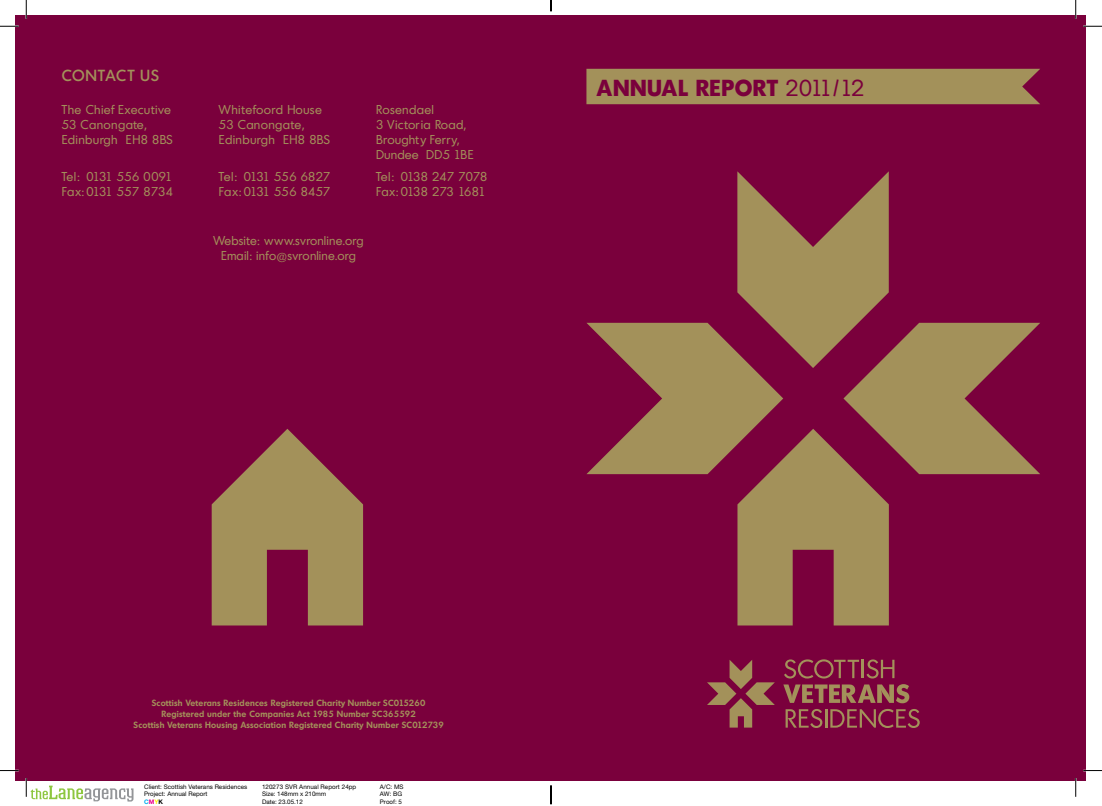
<style>
.page{position:relative;width:1102px;height:806px;background:#fff}
.page>*{position:absolute;margin:0;border:0;box-sizing:border-box;transform-origin:0 0}
.t1{font:700 22.5px "Montreal";letter-spacing:.025em;color:#7a003c}
.t2{font:500 15.62px "Montreal";letter-spacing:.05em;color:#a3915a}
.t3{font:12.5px/15px "Montreal";letter-spacing:.025em;color:#a3915a}
.t4{font:12.5px/15px "Montreal";letter-spacing:.005em;color:#a3915a}
.t5{font:600 8.75px/11.2px "Montreal";letter-spacing:.025em;color:#a3915a;text-align:center}
.t6{font:6.25px/7.5px "Helvetica Neue";color:#000}
.s1{font-weight:400}
.s2{font-weight:700;color:#00aeef}
.s3{font-weight:700;color:#ec008c}
.s4{font-weight:700;color:#fff200}
.s5{font-weight:700}
</style>
<div class="page">
<div style="left:16px;top:16px;width:1070px;height:765px;background:#7a003c"></div>
<div style="left:586px;top:69px;width:454px;height:35px;background:#a3915a"></div>
<svg style="left:586px;top:171px;width:454px;height:454px"></svg>
<svg style="left:707px;top:660px;width:67px;height:67px"></svg>
<svg style="left:784px;top:659px;width:75px;height:19px"></svg>
<hr style="left:861px;top:660px;width:3px;height:18px;background:#a3915a">
<svg style="left:866px;top:659px;width:28px;height:19px"></svg>
<svg style="left:783px;top:684px;width:126px;height:19px"></svg>
<svg style="left:785px;top:709px;width:134px;height:19px"></svg>
<svg style="left:212px;top:429px;width:151px;height:196px"></svg>
<svg style="left:0;top:25px;width:19px;height:2px"></svg>
<svg style="left:1083px;top:25px;width:18px;height:2px"></svg>
<svg style="left:0;top:770px;width:19px;height:1px"></svg>
<svg style="left:1083px;top:770px;width:18px;height:1px"></svg>
<svg style="left:25px;top:0;width:2px;height:19px"></svg>
<svg style="left:25px;top:778px;width:108px;height:23px"></svg>
<svg style="left:1074px;top:0;width:2px;height:19px"></svg>
<svg style="left:1074px;top:778px;width:2px;height:19px"></svg>
<svg style="left:550px;top:785px;width:1px;height:19px"></svg>
<p class="t2" style="left:62px;top:66px;width:99px">CONTACT US</p>
<p class="t3" style="left:62px;top:102px;width:113px">The Chief Executive<br>53 Canongate,<br>Edinburgh EH8 8BS</p>
<p class="t3" style="left:62px;top:169px;width:113px">Tel: 0131 556 0091<br>Fax: 0131 557 8734</p>
<p class="t3" style="left:219px;top:102px;width:113px">Whitefoord House<br>53 Canongate,<br>Edinburgh EH8 8BS</p>
<p class="t3" style="left:219px;top:169px;width:113px">Tel: 0131 556 6827<br>Fax: 0131 556 8457</p>
<p class="t3" style="left:376px;top:102px;width:99px">Rosendael<br>3 Victoria Road,<br>Broughty Ferry,<br>Dundee DD5 1BE</p>
<p class="t4" style="left:376px;top:169px;width:113px">Tel: 0138 247 7078<br>Fax: 0138 273 1681</p>
<p class="t3" style="left:213px;top:233px;width:151px;text-align:center">Website: www.svronline.org<br>Email: info@svronline.org</p>
<h1 class="t1" style="left:597px;top:72px;width:268px">ANNUAL REPORT <span class="s1">2011/12</span></h1>
<p class="t5" style="left:133px;top:696px;width:311px">Scottish Veterans Residences Registered Charity Number SC015260<br>Registered under the Companies Act 1985 Number SC365592<br>Scottish Veterans Housing Association Registered Charity Number SC012739</p>
<p class="t6" style="left:144px;top:782px;width:105px">Client: Scottish Veterans Residences<br>Project: Annual Report<br><span class="s2">C</span><span class="s3">M</span><span class="s4">Y</span><span class="s5">K</span></p>
<p class="t6" style="left:262px;top:782px;width:96px">120273 SVR Annual Report 24pp<br>Size: 148mm x 210mm<br>Date: 23.05.12</p>
<p class="t6" style="left:380px;top:782px;width:25px">A/C: MS<br>AW: BG<br>Proof: 5</p>
</div>
